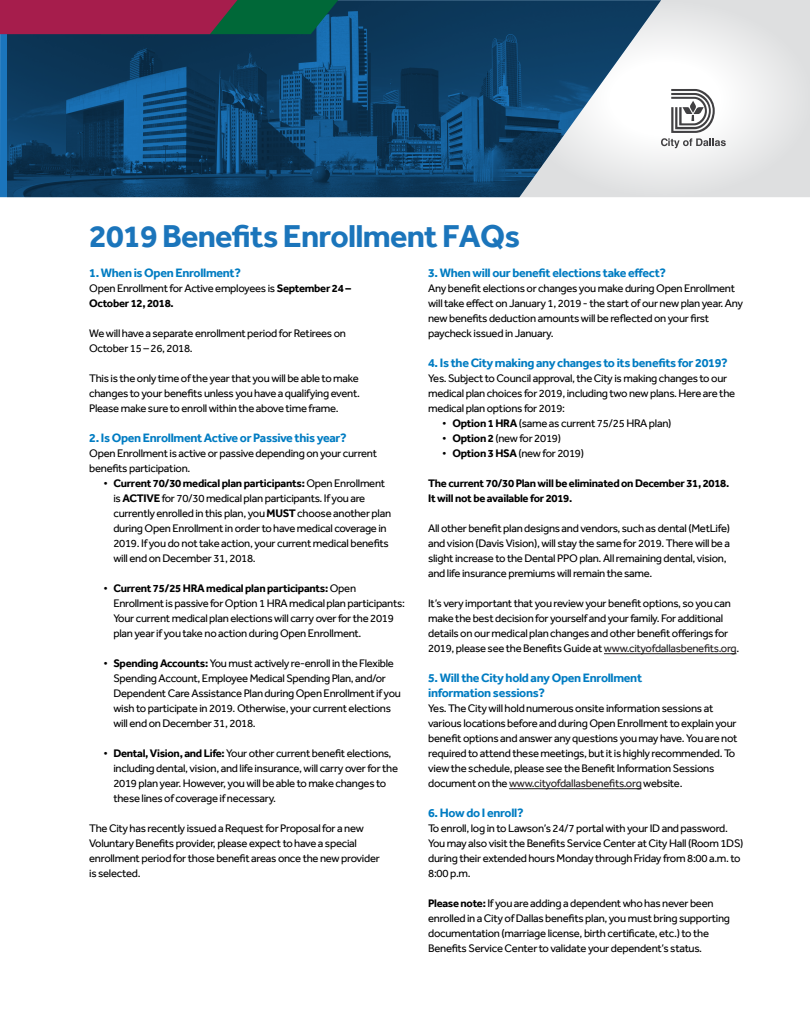
<style>
.page{position:relative;width:810px;height:1035px;background:#fff}
.page>*{position:absolute;margin:0;border:0;box-sizing:border-box;transform-origin:0 0}
.t1{font:700 32.5px "Effra";letter-spacing:-.025em;color:#1b75bb}
.t2{font:700 12.5px/15px "Effra";letter-spacing:-.025em;color:#007cc2}
.t3{font:11.25px/15px "Effra";letter-spacing:-.025em;color:#000}
.t4{font:700 11.25px/15px "Effra";letter-spacing:-.025em;color:#000}
.s1{font-weight:700}
.s2{color:#231f20}
</style>
<div class="page">
<svg style="left:661px;top:0;width:149px;height:197px"></svg>
<svg style="left:0;top:0;width:661px;height:197px;background:#295679"></svg>
<svg style="left:0;top:0;width:338px;height:34px;background:#6e3548"></svg>
<svg style="left:661px;top:89px;width:65px;height:59px"></svg>
<hr style="left:604px;top:653px;width:132px;height:1px;background:#231f20">
<hr style="left:509px;top:788px;width:133px;height:1px;background:#231f20">
<h1 class="t1" style="left:89px;top:216px;width:432px">2019 Benefits Enrollment FAQs</h1>
<p class="t2" style="left:89px;top:265px;width:153px">1. When is Open Enrollment?</p>
<p class="t3" style="left:89px;top:281px;width:263px">Open Enrollment for Active employees is <span class="s1">September 24 –<br>October 12, 2018.</span></p>
<p class="t3" style="left:89px;top:326px;width:258px">We will have a separate enrollment period for Retirees on<br>October 15 – 26, 2018.</p>
<p class="t3" style="left:89px;top:371px;width:272px;text-align:justify">This is the only time of the year that you will be able to make changes to your benefits unless you have a qualifying event.<br>Please make sure to enroll within the above time frame.</p>
<p class="t2" style="left:89px;top:430px;width:259px">2. Is Open Enrollment Active or Passive this year?</p>
<p class="t3" style="left:89px;top:446px;width:289px">Open Enrollment is active or passive depending on your current benefits participation.</p>
<p class="t3" style="left:113px;top:476px;width:279px;text-indent:-10px">• <span class="s1">Current 70/30 medical plan participants:</span> Open Enrollment is <span class="s1">ACTIVE</span> for 70/30 medical plan participants. If you are currently enrolled in this plan, you <span class="s1">MUST</span> choose another plan during Open Enrollment in order to have medical coverage in 2019. If you do not take action, your current medical benefits will end on December 31, 2018.</p>
<p class="t3" style="left:113px;top:581px;width:293px;text-indent:-10px">• <span class="s1">Current 75/25 HRA medical plan participants:</span> Open Enrollment is passive for Option 1 HRA medical plan participants:<br>Your current medical plan elections will carry over for the 2019 plan year if you take no action during Open Enrollment.</p>
<p class="t3" style="left:113px;top:656px;width:289px;text-indent:-10px">• <span class="s1">Spending Accounts:</span> You must actively re-enroll in the Flexible Spending Account, Employee Medical Spending Plan, and/or Dependent Care Assistance Plan during Open Enrollment if you wish to participate in 2019. Otherwise, your current elections will end on December 31, 2018.</p>
<p class="t3" style="left:113px;top:746px;width:286px;text-indent:-10px">• <span class="s1">Dental, Vision, and Life:</span> Your other current benefit elections, including dental, vision, and life insurance, will carry over for the 2019 plan year. However, you will be able to make changes to these lines of coverage if necessary.</p>
<p class="t3" style="left:89px;top:821px;width:292px">The City has recently issued a Request for Proposal for a new Voluntary Benefits provider, please expect to have a special enrollment period for those benefit areas once the new provider is selected.</p>
<p class="t2" style="left:428px;top:265px;width:240px">3. When will our benefit elections take effect?</p>
<p class="t3" style="left:428px;top:281px;width:317px">Any benefit elections or changes you make during Open Enrollment will take effect on January 1, 2019 - the start of our new plan year. Any new benefits deduction amounts will be reflected on your first paycheck issued in January.</p>
<p class="t2" style="left:428px;top:355px;width:301px">4. Is the City making any changes to its benefits for 2019?</p>
<p class="t3" style="left:428px;top:371px;width:309px">Yes. Subject to Council approval, the City is making changes to our medical plan choices for 2019, including two new plans. Here are the medical plan options for 2019:</p>
<p class="t3" style="left:442px;top:416px;width:231px">• <span class="s1">Option 1 HRA</span> (same as current 75/25 HRA plan)</p>
<p class="t3" style="left:442px;top:431px;width:120px">• <span class="s1">Option 2</span> (new for 2019)</p>
<p class="t3" style="left:442px;top:446px;width:143px">• <span class="s1">Option 3 HSA</span> (new for 2019)</p>
<p class="t4" style="left:428px;top:476px;width:303px">The current 70/30 Plan will be eliminated on December 31, 2018.<br>It will not be available for 2019.</p>
<p class="t3" style="left:428px;top:521px;width:303px">All other benefit plan designs and vendors, such as dental (MetLife) and vision (Davis Vision), will stay the same for 2019. There will be a slight increase to the Dental PPO plan. All remaining dental, vision, and life insurance premiums will remain the same.</p>
<p class="t3" style="left:428px;top:596px;width:313px">It’s very important that you review your benefit options, so you can make the best decision for yourself and your family. For additional details on our medical plan changes and other benefit offerings for 2019, please see the Benefits Guide at <span class="s2">www.cityofdallasbenefits.org</span>.</p>
<p class="t2" style="left:428px;top:670px;width:216px">5. Will the City hold any Open Enrollment information sessions?</p>
<p class="t3" style="left:428px;top:701px;width:311px">Yes. The City will hold numerous onsite information sessions at various locations before and during Open Enrollment to explain your benefit options and answer any questions you may have. You are not required to attend these meetings, but it is highly recommended. To view the schedule, please see the Benefit Information Sessions document on the <span class="s2">www.cityofdallasbenefits.org</span> website.</p>
<p class="t2" style="left:428px;top:805px;width:97px">6. How do I enroll?</p>
<p class="t3" style="left:428px;top:821px;width:317px">To enroll, log in to Lawson’s 24/7 portal with your ID and password.<br>You may also visit the Benefits Service Center at City Hall (Room 1DS) during their extended hours Monday through Friday from 8:00 a.m. to 8:00 p.m.</p>
<p class="t3" style="left:428px;top:896px;width:303px"><span class="s1">Please note:</span> If you are adding a dependent who has never been enrolled in a City of Dallas benefits plan, you must bring supporting documentation (marriage license, birth certificate, etc.) to the Benefits Service Center to validate your dependent’s status.</p>
</div>
